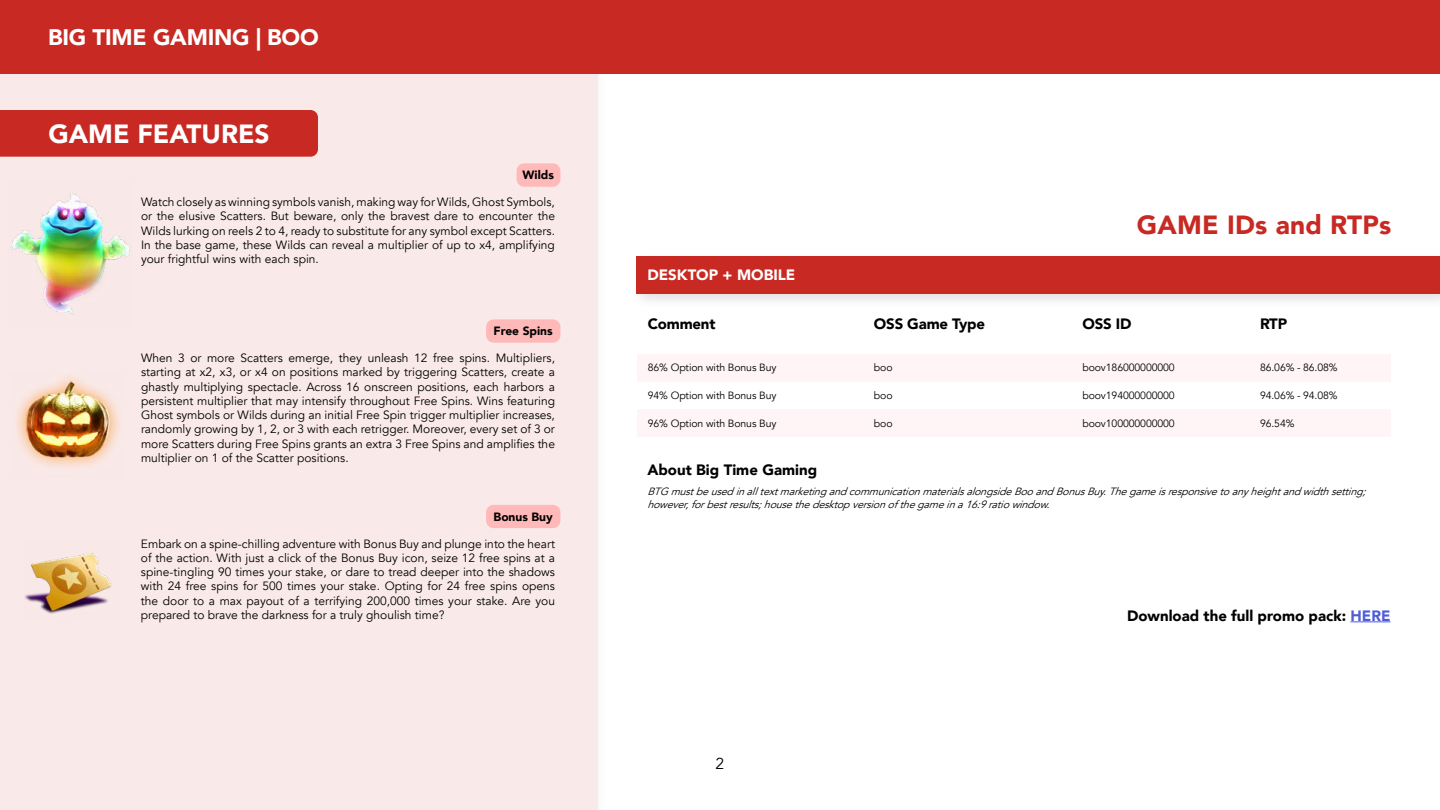
<style>
.page{position:relative;width:1440px;height:810px;background:#fff}
.page>*{position:absolute;margin:0;border:0;box-sizing:border-box;transform-origin:0 0}
.t1{font:900 26.25px "Avenir";letter-spacing:.01em;color:#c82923}
.t2{font:900 26.25px "Avenir";color:#fff}
.t3{font:900 22.5px "Avenir";letter-spacing:-.01em;color:#fff}
.t4{font:15.75px "Avenir";color:#000}
.t5{font:900 15px "Avenir";color:#000}
.t6{font:900 15px "Avenir";color:#fff}
.t7{font:12px/14.2px "Avenir";color:#000;text-align:justify}
.t8{font:900 12px "Avenir";color:#000}
.t9{font:italic 10.5px/13.5px "Avenir";color:#000}
.t10{font:10.5px "Avenir";letter-spacing:-.01em;color:#000}
.s1{color:#4f5cd6}
</style>
<div class="page">
<div style="left:0;top:0;width:598px;height:810px;background:#f9eae9"></div>
<div style="left:637px;top:354px;width:753px;height:28px;background:#fff5f6"></div>
<div style="left:637px;top:410px;width:753px;height:27px;background:#fff5f6"></div>
<img style="left:12px;top:193px;width:118px;height:122px">
<img style="left:16px;top:377px;width:104px;height:90px">
<img style="left:25px;top:553px;width:87px;height:61px">
<div style="left:0;top:0;width:1440px;height:74px;background:#c82923"></div>
<div style="left:0;top:110px;width:318px;height:47px;background:#c82923"></div>
<div style="left:631px;top:251px;width:809px;height:58px;background:#000;opacity:.12"></div>
<div style="left:636px;top:256px;width:804px;height:38px;background:#c82923"></div>
<div style="left:517px;top:163px;width:43px;height:24px;background:#ffb9b8;border-radius:8px"></div>
<div style="left:486px;top:319px;width:74px;height:24px;background:#ffb9b8;border-radius:8px"></div>
<div style="left:486px;top:505px;width:74px;height:23px;background:#ffb9b8;border-radius:8px"></div>
<hr style="left:1350px;top:621px;width:40px;height:1px;background:#4f5cd6">
<h2 class="t3" style="left:48px;top:18px;width:272px">BIG TIME GAMING | BOO</h2>
<h1 class="t2" style="left:48px;top:111px;width:223px">GAME FEATURES</h1>
<p class="t8" style="left:523px;top:165px;width:33px">Wilds</p>
<p class="t7" style="left:141px;top:195px;width:416px">Watch closely as winning symbols vanish, making way for Wilds, Ghost Symbols, or the elusive Scatters. But beware, only the bravest dare to encounter the Wilds lurking on reels 2 to 4, ready to substitute for any symbol except Scatters.<br>In the base game, these Wilds can reveal a multiplier of up to x4, amplifying your frightful wins with each spin.</p>
<p class="t8" style="left:494px;top:321px;width:61px">Free Spins</p>
<p class="t7" style="left:141px;top:351px;width:416px">When 3 or more Scatters emerge, they unleash 12 free spins. Multipliers, starting at x2, x3, or x4 on positions marked by triggering Scatters, create a ghastly multiplying spectacle. Across 16 onscreen positions, each harbors a persistent multiplier that may intensify throughout Free Spins. Wins featuring Ghost symbols or Wilds during an initial Free Spin trigger multiplier increases, randomly growing by 1, 2, or 3 with each retrigger. Moreover, every set of 3 or more Scatters during Free Spins grants an extra 3 Free Spins and amplifies the multiplier on 1 of the Scatter positions.</p>
<p class="t8" style="left:494px;top:506px;width:61px">Bonus Buy</p>
<p class="t7" style="left:141px;top:537px;width:416px">Embark on a spine-chilling adventure with Bonus Buy and plunge into the heart of the action. With just a click of the Bonus Buy icon, seize 12 free spins at a spine-tingling 90 times your stake, or dare to tread deeper into the shadows with 24 free spins for 500 times your stake. Opting for 24 free spins opens the door to a max payout of a terrifying 200,000 times your stake. Are you prepared to brave the darkness for a truly ghoulish time?</p>
<p class="t6" style="left:647px;top:262px;width:149px">DESKTOP + MOBILE</p>
<p class="t5" style="left:648px;top:311px;width:69px">Comment</p>
<p class="t10" style="left:648px;top:362px;width:130px">86% Option with Bonus Buy</p>
<p class="t10" style="left:648px;top:389px;width:130px">94% Option with Bonus Buy</p>
<p class="t10" style="left:648px;top:417px;width:130px">96% Option with Bonus Buy</p>
<p class="t5" style="left:874px;top:311px;width:113px">OSS Game Type</p>
<p class="t10" style="left:874px;top:362px;width:20px">boo</p>
<p class="t10" style="left:874px;top:389px;width:20px">boo</p>
<p class="t10" style="left:874px;top:417px;width:20px">boo</p>
<h1 class="t1" style="left:1137px;top:202px;width:256px">GAME IDs and RTPs</h1>
<p class="t5" style="left:1082px;top:311px;width:51px">OSS ID</p>
<p class="t10" style="left:1082px;top:362px;width:94px">boov186000000000</p>
<p class="t5" style="left:1260px;top:311px;width:29px">RTP</p>
<p class="t10" style="left:1260px;top:362px;width:79px">86.06% - 86.08%</p>
<p class="t10" style="left:1082px;top:389px;width:94px">boov194000000000</p>
<p class="t10" style="left:1260px;top:389px;width:79px">94.06% - 94.08%</p>
<p class="t10" style="left:1082px;top:417px;width:94px">boov100000000000</p>
<p class="t10" style="left:1260px;top:417px;width:36px">96.54%</p>
<p class="t5" style="left:647px;top:457px;width:171px">About Big Time Gaming</p>
<p class="t9" style="left:647px;top:485px;width:724px">BTGmustbeusedinalltextmarketingandcommunicationmaterialsalongsideBooandBonusBuy.Thegameisresponsivetoanyheightandwidthsetting; however,forbestresults;housethedesktopversionofthegameina16:9ratiowindow.</p>
<h3 class="t4" style="left:716px;top:754px;width:10px">2</h3>
<p class="t5" style="left:1127px;top:603px;width:265px">Download the full promo pack: <span class="s1">HERE</span></p>
</div>
